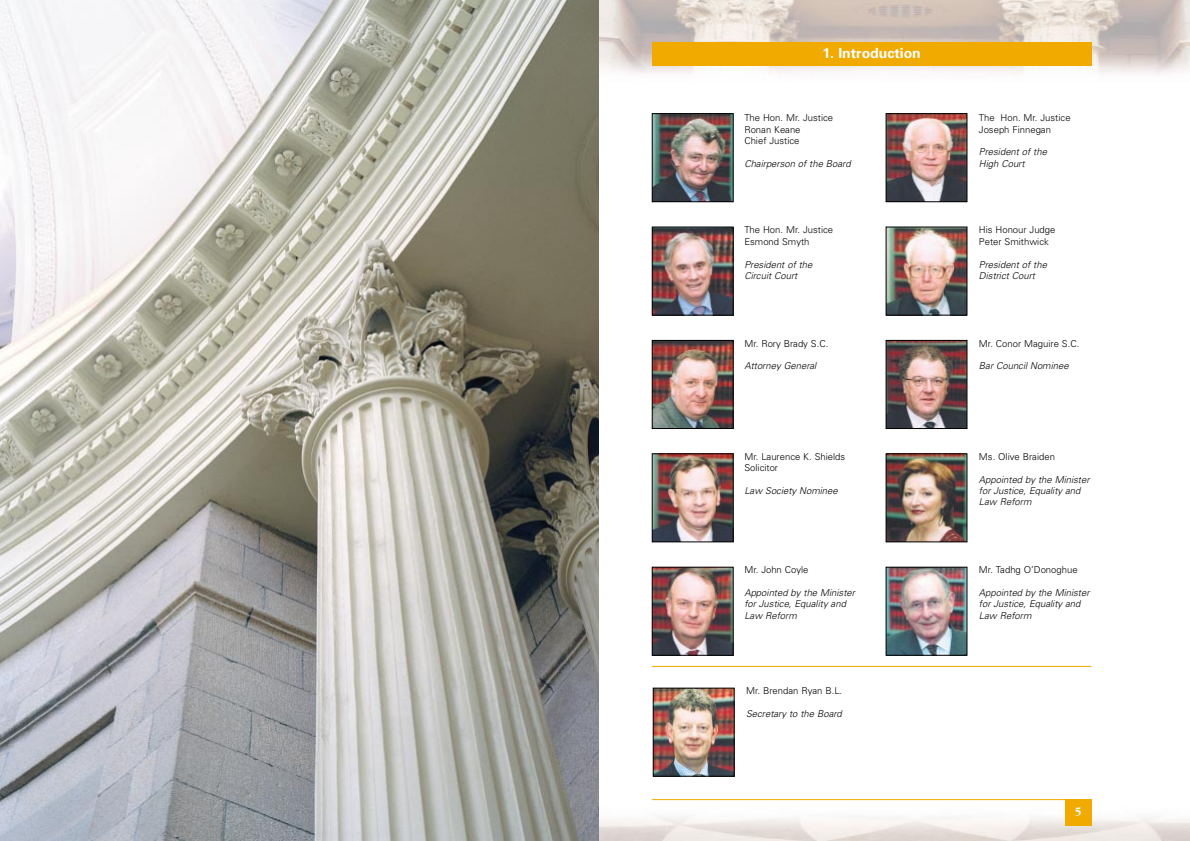
<style>
.page{position:relative;width:1190px;height:841px;background:#fff}
.page>*{position:absolute;margin:0;border:0;box-sizing:border-box;transform-origin:0 0}
.t1{font:700 14px "Univers";color:#fff}
.t2{font:700 12px "Garamond";color:#fff}
.t3{font:italic 300 9.5px/11.4px "Univers";color:#000}
.t4{font:300 9.5px/11.4px "Univers";color:#000}
</style>
<div class="page">
<img style="left:598px;top:0;width:592px;height:99px">
<img style="left:598px;top:799px;width:592px;height:42px">
<hr style="left:652px;top:799px;width:439px;height:1px;background:#f0aa00">
<div style="left:1065px;top:799px;width:26px;height:27px;background:#f0aa00"></div>
<div style="left:652px;top:43px;width:439px;height:23px;background:#f0aa00"></div>
<img style="left:654px;top:115px;width:77px;height:85px">
<div style="left:652px;top:113px;width:81px;height:89px;border:1px solid #000"></div>
<img style="left:654px;top:229px;width:77px;height:84px">
<div style="left:652px;top:227px;width:81px;height:88px;border:1px solid #000"></div>
<img style="left:654px;top:342px;width:77px;height:85px">
<div style="left:652px;top:340px;width:81px;height:89px;border:1px solid #000"></div>
<img style="left:654px;top:456px;width:77px;height:84px">
<div style="left:652px;top:454px;width:81px;height:88px;border:1px solid #000"></div>
<img style="left:654px;top:569px;width:77px;height:85px">
<div style="left:652px;top:567px;width:81px;height:89px;border:1px solid #000"></div>
<img style="left:888px;top:115px;width:77px;height:85px">
<div style="left:886px;top:113px;width:81px;height:89px;border:1px solid #000"></div>
<img style="left:888px;top:229px;width:77px;height:84px">
<div style="left:886px;top:227px;width:81px;height:88px;border:1px solid #000"></div>
<img style="left:888px;top:342px;width:77px;height:85px">
<div style="left:886px;top:340px;width:81px;height:89px;border:1px solid #000"></div>
<img style="left:888px;top:456px;width:77px;height:84px">
<div style="left:886px;top:454px;width:81px;height:88px;border:1px solid #000"></div>
<img style="left:888px;top:569px;width:77px;height:85px">
<div style="left:886px;top:567px;width:81px;height:89px;border:1px solid #000"></div>
<img style="left:655px;top:690px;width:77px;height:84px">
<div style="left:653px;top:688px;width:81px;height:88px;border:1px solid #000"></div>
<hr style="left:652px;top:666px;width:439px;height:1px;background:#f0aa00">
<img style="left:0;top:0;width:598px;height:841px">
<h1 class="t1" style="left:822px;top:48px;width:100px">1. Introduction</h1>
<p class="t4" style="left:744px;top:113px;width:90px">The Hon. Mr. Justice<br>Ronan Keane<br>Chief Justice</p>
<p class="t3" style="left:744px;top:159px;width:108px">Chairperson of the Board</p>
<p class="t4" style="left:744px;top:225px;width:90px">The Hon. Mr. Justice<br>Esmond Smyth</p>
<p class="t3" style="left:744px;top:259px;width:70px">President of the<br>Circuit Court</p>
<p class="t4" style="left:744px;top:338px;width:86px">Mr. Rory Brady S.C.</p>
<p class="t3" style="left:744px;top:361px;width:74px">Attorney General</p>
<p class="t4" style="left:744px;top:452px;width:102px">Mr. Laurence K. Shields<br>Solicitor</p>
<p class="t3" style="left:744px;top:486px;width:95px">Law Society Nominee</p>
<p class="t4" style="left:744px;top:565px;width:66px">Mr. John Coyle</p>
<p class="t3" style="left:744px;top:588px;width:112px">Appointed by the Minister for Justice, Equality and<br>Law Reform</p>
<p class="t4" style="left:746px;top:686px;width:98px">Mr. Brendan Ryan B.L.</p>
<p class="t3" style="left:746px;top:708px;width:97px">Secretary to the Board</p>
<p class="t4" style="left:979px;top:113px;width:93px">The Hon. Mr. Justice<br>Joseph Finnegan</p>
<p class="t3" style="left:979px;top:147px;width:70px">President of the<br>High Court</p>
<p class="t4" style="left:979px;top:225px;width:78px">His Honour Judge<br>Peter Smithwick</p>
<p class="t3" style="left:979px;top:259px;width:70px">President of the<br>District Court</p>
<p class="t4" style="left:979px;top:338px;width:102px">Mr. Conor Maguire S.C.</p>
<p class="t3" style="left:979px;top:361px;width:91px">Bar Council Nominee</p>
<p class="t4" style="left:979px;top:452px;width:77px">Ms. Olive Braiden</p>
<p class="t3" style="left:979px;top:474px;width:112px">Appointed by the Minister for Justice, Equality and<br>Law Reform</p>
<p class="t4" style="left:979px;top:565px;width:100px">Mr. Tadhg O’Donoghue</p>
<p class="t3" style="left:979px;top:588px;width:112px">Appointed by the Minister for Justice, Equality and<br>Law Reform</p>
<p class="t2" style="left:1075px;top:806px;width:8px">5</p>
</div>
